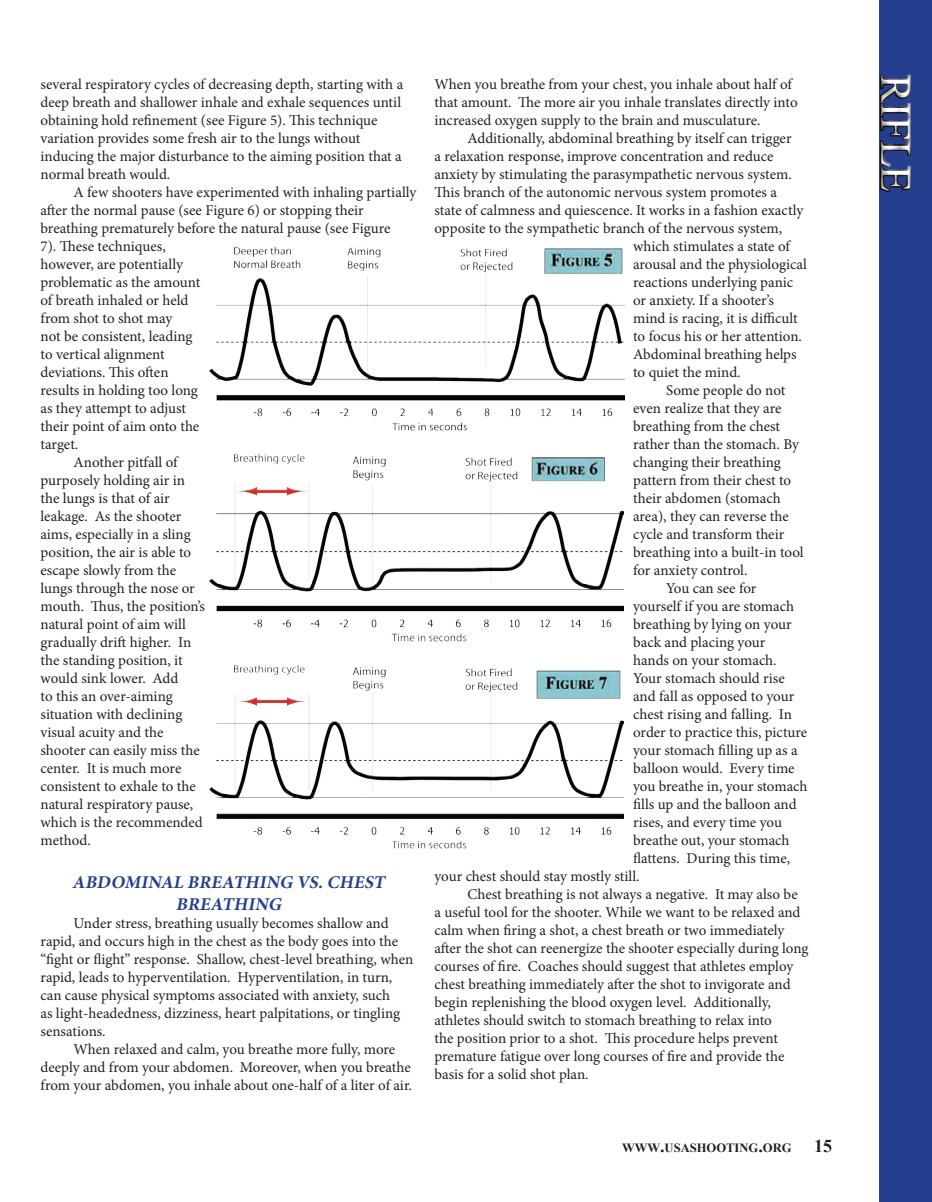
<style>
.page{position:relative;width:932px;height:1202px;background:#fff}
.page>*{position:absolute;margin:0;border:0;box-sizing:border-box;transform-origin:0 0}
.t1{font:42px "Times New Roman";color:#fff}
.t2{font:italic 700 18px "Minion Pro";color:#253f8e}
.t3{font:15px/18px "Minion Pro";letter-spacing:-.005em;color:#231f20}
.t4{font:700 12.6px "Times New Roman";color:#231f20}
.s1{font-size:18px}
</style>
<div class="page">
<div style="left:879px;top:0;width:53px;height:1202px;background:#253f8e"></div>
<div style="left:872px;top:63px;width:49px;height:139px;background:#253f8e"></div>
<div style="left:868px;top:65px;width:49px;height:138px;background:#231f20;opacity:.75"></div>
<img style="left:209px;top:246px;width:415px;height:185px">
<img style="left:209px;top:453px;width:414px;height:189px">
<img style="left:209px;top:664px;width:414px;height:185px">
<p class="t3" style="left:40px;top:75px;width:364px">several respiratory cycles of decreasing depth, starting with a deep breath and shallower inhale and exhale sequences until obtaining hold refinement (see Figure 5). This technique variation provides some fresh air to the lungs without inducing the major disturbance to the aiming position that a normal breath would.</p>
<p class="t3" style="left:74px;top:183px;width:344px">A few shooters have experimented with inhaling partially</p>
<p class="t3" style="left:40px;top:201px;width:325px">after the normal pause (see Figure 6) or stopping their</p>
<p class="t3" style="left:40px;top:219px;width:351px">breathing prematurely before the natural pause (see Figure</p>
<p class="t3" style="left:40px;top:237px;width:127px">7). These techniques,</p>
<p class="t3" style="left:40px;top:255px;width:144px">however, are potentially</p>
<p class="t3" style="left:40px;top:273px;width:161px">problematic as the amount</p>
<p class="t3" style="left:40px;top:291px;width:149px">of breath inhaled or held</p>
<p class="t3" style="left:40px;top:309px;width:133px">from shot to shot may</p>
<p class="t3" style="left:40px;top:327px;width:154px">not be consistent, leading</p>
<p class="t3" style="left:40px;top:345px;width:126px">to vertical alignment</p>
<p class="t3" style="left:40px;top:363px;width:129px">deviations. This often</p>
<p class="t3" style="left:40px;top:381px;width:159px">results in holding too long</p>
<p class="t3" style="left:40px;top:399px;width:147px">as they attempt to adjust</p>
<p class="t3" style="left:40px;top:417px;width:160px">their point of aim onto the</p>
<p class="t3" style="left:40px;top:435px;width:39px">target.</p>
<p class="t3" style="left:74px;top:453px;width:106px">Another pitfall of</p>
<p class="t3" style="left:40px;top:471px;width:146px">purposely holding air in</p>
<p class="t3" style="left:40px;top:489px;width:131px">the lungs is that of air</p>
<p class="t3" style="left:40px;top:507px;width:142px">leakage. As the shooter</p>
<p class="t3" style="left:40px;top:525px;width:152px">aims, especially in a sling</p>
<p class="t3" style="left:40px;top:543px;width:152px">position, the air is able to</p>
<p class="t3" style="left:40px;top:561px;width:137px">escape slowly from the</p>
<p class="t3" style="left:40px;top:579px;width:156px">lungs through the nose or</p>
<p class="t3" style="left:40px;top:597px;width:166px">mouth. Thus, the position’s</p>
<p class="t3" style="left:40px;top:615px;width:147px">natural point of aim will</p>
<p class="t3" style="left:40px;top:633px;width:152px">gradually drift higher. In</p>
<p class="t3" style="left:40px;top:651px;width:144px">the standing position, it</p>
<p class="t3" style="left:40px;top:669px;width:139px">would sink lower. Add</p>
<p class="t3" style="left:40px;top:687px;width:134px">to this an over-aiming</p>
<p class="t3" style="left:40px;top:705px;width:143px">situation with declining</p>
<p class="t3" style="left:40px;top:723px;width:124px">visual acuity and the</p>
<p class="t3" style="left:40px;top:741px;width:161px">shooter can easily miss the</p>
<p class="t3" style="left:40px;top:759px;width:142px">center. It is much more</p>
<p class="t3" style="left:40px;top:777px;width:157px">consistent to exhale to the</p>
<p class="t3" style="left:40px;top:795px;width:154px">natural respiratory pause,</p>
<p class="t3" style="left:40px;top:813px;width:164px">which is the recommended</p>
<p class="t3" style="left:40px;top:831px;width:52px">method.</p>
<p class="t2" style="left:72px;top:870px;width:52px">ABDOMINAL</p>
<p class="t2" style="left:187px;top:870px;width:3px">BREATHING</p>
<p class="t2" style="left:296px;top:870px;width:53px">VS .CHEST</p>
<p class="t2" style="left:176px;top:891px;width:7px">BREATHING</p>
<p class="t3" style="left:40px;top:914px;width:374px;text-indent:33px">Under stress, breathing usually becomes shallow and rapid, and occurs high in the chest as the body goes into the “fight or flight” response. Shallow, chest-level breathing, when rapid, leads to hyperventilation. Hyperventilation, in turn, can cause physical symptoms associated with anxiety, such<br>as light-headedness, dizziness, heart palpitations, or tingling sensations.</p>
<p class="t3" style="left:40px;top:1040px;width:373px;text-indent:33px">When relaxed and calm, you breathe more fully, more deeply and from your abdomen. Moreover, when you breathe from your abdomen, you inhale about one-half of a liter of air.</p>
<p class="t3" style="left:434px;top:75px;width:364px">When you breathe from your chest, you inhale about half of that amount. The more air you inhale translates directly into increased oxygen supply to the brain and musculature.</p>
<p class="t3" style="left:467px;top:129px;width:325px">Additionally, abdominal breathing by itself can trigger</p>
<p class="t3" style="left:434px;top:147px;width:340px">a relaxation response, improve concentration and reduce</p>
<p class="t3" style="left:434px;top:165px;width:359px">anxiety by stimulating the parasympathetic nervous system.</p>
<p class="t3" style="left:434px;top:183px;width:344px">This branch of the autonomic nervous system promotes a</p>
<p class="t3" style="left:434px;top:201px;width:370px">state of calmness and quiescence. It works in a fashion exactly</p>
<p class="t3" style="left:434px;top:219px;width:349px">opposite to the sympathetic branch of the nervous system,</p>
<p class="t3" style="left:633px;top:237px;width:158px">which stimulates a state of</p>
<p class="t3" style="left:633px;top:255px;width:175px">arousal and the physiological</p>
<p class="t3" style="left:633px;top:273px;width:162px">reactions underlying panic</p>
<p class="t3" style="left:633px;top:291px;width:142px">or anxiety. If a shooter’s</p>
<p class="t3" style="left:633px;top:309px;width:166px">mind is racing, it is difficult</p>
<p class="t3" style="left:633px;top:327px;width:170px">to focus his or her attention.</p>
<p class="t3" style="left:633px;top:345px;width:165px">Abdominal breathing helps</p>
<p class="t3" style="left:633px;top:363px;width:109px">to quiet the mind.</p>
<p class="t3" style="left:666px;top:381px;width:121px">Some people do not</p>
<p class="t3" style="left:633px;top:399px;width:150px">even realize that they are</p>
<p class="t3" style="left:633px;top:417px;width:148px">breathing from the chest</p>
<p class="t3" style="left:633px;top:435px;width:167px">rather than the stomach. By</p>
<p class="t3" style="left:633px;top:453px;width:149px">changing their breathing</p>
<p class="t3" style="left:633px;top:471px;width:160px">pattern from their chest to</p>
<p class="t3" style="left:633px;top:489px;width:149px">their abdomen (stomach</p>
<p class="t3" style="left:633px;top:507px;width:157px">area), they can reverse the</p>
<p class="t3" style="left:633px;top:525px;width:153px">cycle and transform their</p>
<p class="t3" style="left:633px;top:543px;width:172px">breathing into a built-in tool</p>
<p class="t3" style="left:633px;top:561px;width:116px">for anxiety control.</p>
<p class="t3" style="left:666px;top:579px;width:92px">You can see for</p>
<p class="t3" style="left:633px;top:597px;width:162px">yourself if you are stomach</p>
<p class="t3" style="left:633px;top:615px;width:160px">breathing by lying on your</p>
<p class="t3" style="left:633px;top:633px;width:134px">back and placing your</p>
<p class="t3" style="left:633px;top:651px;width:145px">hands on your stomach.</p>
<p class="t3" style="left:633px;top:669px;width:153px">Your stomach should rise</p>
<p class="t3" style="left:633px;top:687px;width:163px">and fall as opposed to your</p>
<p class="t3" style="left:633px;top:705px;width:160px">chest rising and falling. In</p>
<p class="t3" style="left:633px;top:723px;width:175px">order to practice this, picture</p>
<p class="t3" style="left:633px;top:741px;width:166px">your stomach filling up as a</p>
<p class="t3" style="left:633px;top:759px;width:163px">balloon would. Every time</p>
<p class="t3" style="left:633px;top:777px;width:176px">you breathe in, your stomach</p>
<p class="t3" style="left:633px;top:795px;width:165px">fills up and the balloon and</p>
<p class="t3" style="left:633px;top:813px;width:150px">rises, and every time you</p>
<p class="t3" style="left:633px;top:831px;width:158px">breathe out, your stomach</p>
<p class="t3" style="left:633px;top:849px;width:158px">flattens. During this time,</p>
<p class="t3" style="left:434px;top:867px;width:207px">your chest should stay mostly still.</p>
<p class="t3" style="left:467px;top:885px;width:332px">Chest breathing is not always a negative. It may also be</p>
<p class="t3" style="left:434px;top:903px;width:367px">a useful tool for the shooter. While we want to be relaxed and</p>
<p class="t3" style="left:434px;top:921px;width:351px">calm when firing a shot, a chest breath or two immediately</p>
<p class="t3" style="left:434px;top:939px;width:375px">after the shot can reenergize the shooter especially during long</p>
<p class="t3" style="left:434px;top:957px;width:360px">courses of fire. Coaches should suggest that athletes employ</p>
<p class="t3" style="left:434px;top:975px;width:357px">chest breathing immediately after the shot to invigorate and</p>
<p class="t3" style="left:434px;top:993px;width:338px">begin replenishing the blood oxygen level. Additionally,</p>
<p class="t3" style="left:434px;top:1011px;width:339px">athletes should switch to stomach breathing to relax into</p>
<p class="t3" style="left:434px;top:1029px;width:345px">the position prior to a shot. This procedure helps prevent</p>
<p class="t3" style="left:434px;top:1047px;width:351px">premature fatigue over long courses of fire and provide the</p>
<p class="t3" style="left:434px;top:1065px;width:156px">basis for a solid shot plan.</p>
<p class="t4" style="left:622px;top:1139px;width:14px">WWW</p>
<p class="t4" style="left:660px;top:1139px;width:14px"><span class="s1">.</span>USAS</p>
<p class="t4" style="left:696px;top:1139px;width:137px">HOOTING<span class="s1">.</span>ORG <span class="s1">15</span></p>
<h1 class="t1" style="left:923px;top:75px;width:118px;rotate:90deg">rifle</h1>
</div>
